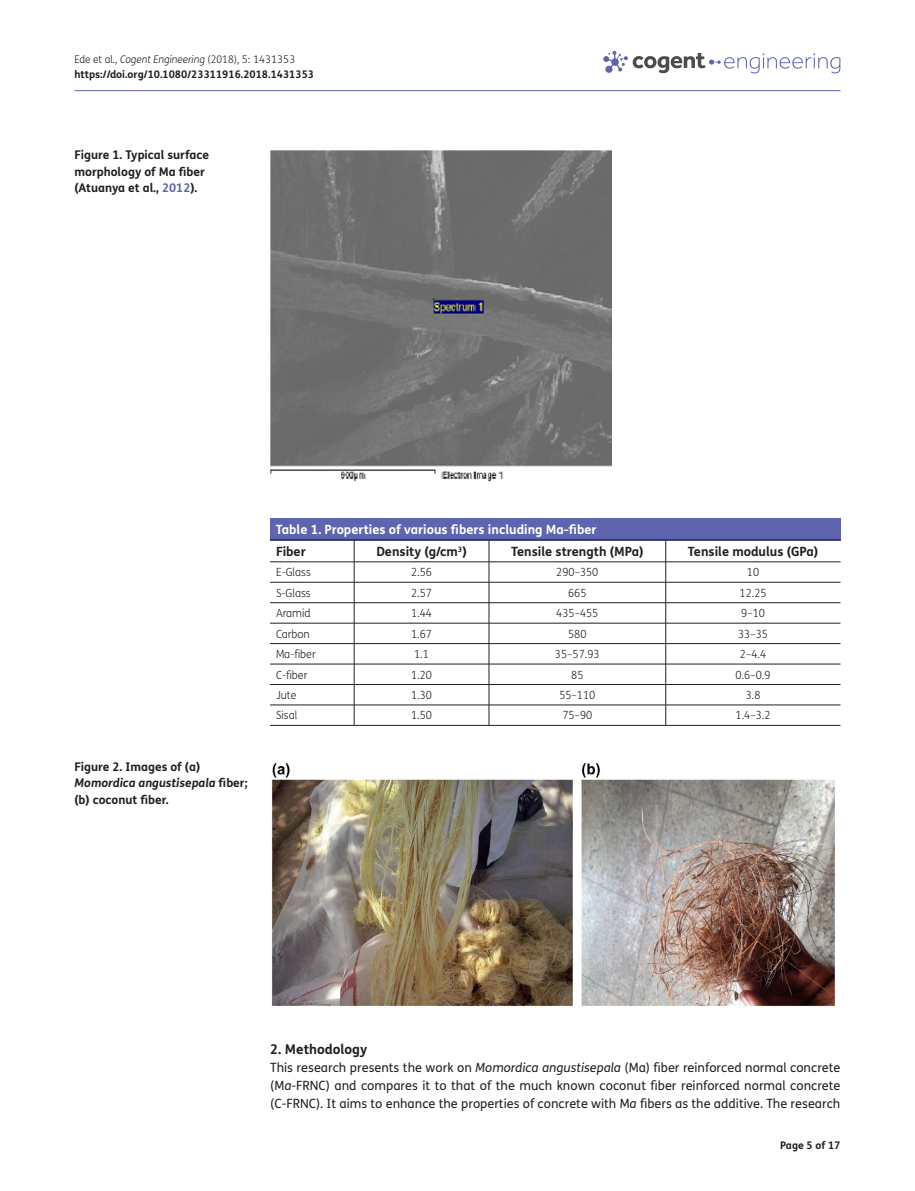
<style>
.page{position:relative;width:915px;height:1191px;background:#fff}
.page>*{position:absolute;margin:0;border:0;box-sizing:border-box;transform-origin:0 0}
.t1{font:700 13.5px "FS Me Pro";color:#231f20}
.t2{font:12.75px/18px "FS Me Pro";color:#231f20;text-align:justify}
.t3{font:700 12.75px "FS Me Pro";color:#231f20}
.t4{font:700 12.75px "FS Me Pro";color:#fff}
.t5{font:700 12px/16.5px "FS Me Pro";color:#231f20}
.t6{font:300 11.25px "FS Me Pro";color:#231f20;scale:.95 1}
.t7{font:700 10.5px/15px "FS Me Pro";color:#231f20}
.s1{font-weight:300}
.s2{font-weight:300;font-style:italic}
.s3{color:#5e65ae}
.s4{font-style:italic}
</style>
<div class="page">
<hr style="left:74px;top:90px;width:766px;height:1px;background:#5e65ae">
<svg style="left:603px;top:51px;width:237px;height:22px"></svg>
<img style="left:270px;top:150px;width:341px;height:332px">
<div style="left:270px;top:518px;width:570px;height:22px;background:#5e65ae"></div>
<hr style="left:270px;top:539px;width:570px;height:1px;background:#231f20">
<hr style="left:270px;top:561px;width:84px;height:1px;background:#231f20">
<hr style="left:354px;top:561px;width:135px;height:1px;background:#231f20">
<hr style="left:489px;top:561px;width:176px;height:1px;background:#231f20">
<hr style="left:665px;top:561px;width:175px;height:1px;background:#231f20">
<hr style="left:270px;top:582px;width:84px;height:1px;background:#231f20">
<hr style="left:354px;top:582px;width:135px;height:1px;background:#231f20">
<hr style="left:489px;top:582px;width:176px;height:1px;background:#231f20">
<hr style="left:665px;top:582px;width:175px;height:1px;background:#231f20">
<hr style="left:270px;top:602px;width:84px;height:1px;background:#231f20">
<hr style="left:354px;top:602px;width:135px;height:1px;background:#231f20">
<hr style="left:489px;top:602px;width:176px;height:1px;background:#231f20">
<hr style="left:665px;top:602px;width:175px;height:1px;background:#231f20">
<hr style="left:270px;top:623px;width:84px;height:1px;background:#231f20">
<hr style="left:354px;top:623px;width:135px;height:1px;background:#231f20">
<hr style="left:489px;top:623px;width:176px;height:1px;background:#231f20">
<hr style="left:665px;top:623px;width:175px;height:1px;background:#231f20">
<hr style="left:270px;top:643px;width:84px;height:1px;background:#231f20">
<hr style="left:354px;top:643px;width:135px;height:1px;background:#231f20">
<hr style="left:489px;top:643px;width:176px;height:1px;background:#231f20">
<hr style="left:665px;top:643px;width:175px;height:1px;background:#231f20">
<hr style="left:270px;top:664px;width:84px;height:1px;background:#231f20">
<hr style="left:354px;top:664px;width:135px;height:1px;background:#231f20">
<hr style="left:489px;top:664px;width:176px;height:1px;background:#231f20">
<hr style="left:665px;top:664px;width:175px;height:1px;background:#231f20">
<hr style="left:270px;top:684px;width:84px;height:1px;background:#231f20">
<hr style="left:354px;top:684px;width:135px;height:1px;background:#231f20">
<hr style="left:489px;top:684px;width:176px;height:1px;background:#231f20">
<hr style="left:665px;top:684px;width:175px;height:1px;background:#231f20">
<hr style="left:270px;top:704px;width:84px;height:1px;background:#231f20">
<hr style="left:270px;top:725px;width:84px;height:1px;background:#231f20">
<hr style="left:354px;top:704px;width:135px;height:1px;background:#231f20">
<svg style="left:354px;top:540px;width:1px;height:185px"></svg>
<hr style="left:354px;top:725px;width:135px;height:1px;background:#231f20">
<hr style="left:489px;top:704px;width:176px;height:1px;background:#231f20">
<svg style="left:488px;top:540px;width:1px;height:185px"></svg>
<hr style="left:489px;top:725px;width:176px;height:1px;background:#231f20">
<hr style="left:665px;top:704px;width:175px;height:1px;background:#231f20">
<svg style="left:665px;top:540px;width:1px;height:185px"></svg>
<hr style="left:665px;top:725px;width:175px;height:1px;background:#231f20">
<img style="left:271px;top:763px;width:565px;height:244px">
<p class="t7" style="left:74px;top:51px;width:241px"><span class="s1">Ede et al.,</span> <span class="s2">Cogent Engineering</span> <span class="s1">(2018), 5: 1431353 </span>https://doi.org/10.1080/23311916.2018.1431353</p>
<p class="t5" style="left:74px;top:146px;width:136px">Figure 1. Typical surface morphology of Ma fiber (Atuanya et al., <span class="s3">2012</span>).</p>
<p class="t5" style="left:74px;top:757px;width:175px">Figure 2. Images of (a)<br><span class="s4">Momordica angustisepala</span> fiber; (b) coconut fiber.</p>
<p class="t4" style="left:276px;top:519px;width:322px">Table 1. Properties of various fibers including Ma-fiber</p>
<p class="t3" style="left:276px;top:541px;width:31px">Fiber</p>
<p class="t3" style="left:376px;top:541px;width:92px">Density (g/cm<sup>3</sup>)</p>
<p class="t3" style="left:511px;top:541px;width:134px">Tensile strength (MPa)</p>
<p class="t3" style="left:687px;top:541px;width:132px">Tensile modulus (GPa)</p>
<p class="t6" style="left:276px;top:564px;width:38px">E-Glass</p>
<p class="t6" style="left:411px;top:564px;width:24px">2.56</p>
<p class="t6" style="left:556px;top:564px;width:46px">290–350</p>
<p class="t6" style="left:746px;top:564px;width:14px">10</p>
<p class="t6" style="left:276px;top:585px;width:38px">S-Glass</p>
<p class="t6" style="left:411px;top:585px;width:24px">2.57</p>
<p class="t6" style="left:568px;top:585px;width:21px">665</p>
<p class="t6" style="left:739px;top:585px;width:30px">12.25</p>
<p class="t6" style="left:276px;top:605px;width:38px">Aramid</p>
<p class="t6" style="left:411px;top:605px;width:24px">1.44</p>
<p class="t6" style="left:556px;top:605px;width:46px">435–455</p>
<p class="t6" style="left:741px;top:605px;width:26px">9–10</p>
<p class="t6" style="left:276px;top:626px;width:37px">Carbon</p>
<p class="t6" style="left:411px;top:626px;width:24px">1.67</p>
<p class="t6" style="left:568px;top:626px;width:21px">580</p>
<p class="t6" style="left:738px;top:626px;width:33px">33–35</p>
<p class="t6" style="left:276px;top:646px;width:43px">Ma-fiber</p>
<p class="t6" style="left:414px;top:646px;width:17px">1.1</p>
<p class="t6" style="left:554px;top:646px;width:49px">35–57.93</p>
<p class="t6" style="left:739px;top:646px;width:29px">2–4.4</p>
<p class="t6" style="left:276px;top:667px;width:35px">C-fiber</p>
<p class="t6" style="left:411px;top:667px;width:24px">1.20</p>
<p class="t6" style="left:571px;top:667px;width:14px">85</p>
<p class="t6" style="left:735px;top:667px;width:38px">0.6–0.9</p>
<p class="t6" style="left:276px;top:687px;width:23px">Jute</p>
<p class="t6" style="left:411px;top:687px;width:24px">1.30</p>
<p class="t6" style="left:559px;top:687px;width:39px">55–110</p>
<p class="t6" style="left:745px;top:687px;width:17px">3.8</p>
<p class="t6" style="left:276px;top:708px;width:24px">Sisal</p>
<p class="t6" style="left:411px;top:708px;width:24px">1.50</p>
<p class="t6" style="left:562px;top:708px;width:33px">75–90</p>
<p class="t6" style="left:735px;top:708px;width:38px">1.4–3.2</p>
<p class="t1" style="left:270px;top:1038px;width:98px">2. Methodology</p>
<p class="t2" style="left:270px;top:1058px;width:571px">This research presents the work on <span class="s4">Momordica angustisepala</span> (Ma) fiber reinforced normal concrete (M<span class="s4">a</span>-FRNC) and compares it to that of the much known coconut fiber reinforced normal concrete (C-FRNC). It aims to enhance the properties of concrete with M<span class="s4">a</span> fibers as the additive. The research</p>
<p class="t7" style="left:780px;top:1137px;width:62px">Page 5 of 17</p>
</div>
